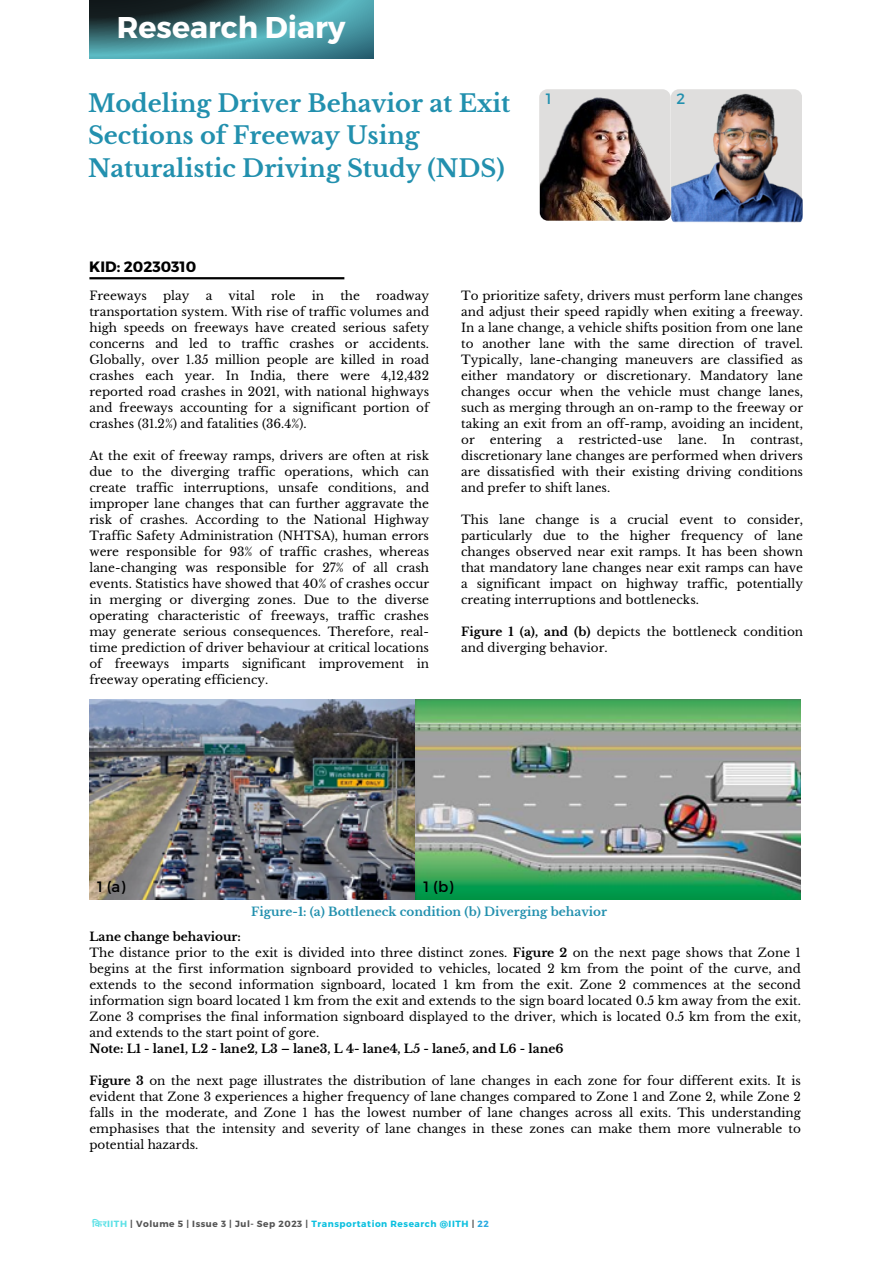
<style>
.page{position:relative;width:893px;height:1264px;background:#fff}
.page>*{position:absolute;margin:0;border:0;box-sizing:border-box;transform-origin:0 0}
.t1{font:700 30px "Montserrat";color:#fff}
.t2{font:700 24px/32.5px "Libre Baskerville";color:#2290ae}
.t3{font:700 15px "Montserrat";color:#000}
.t4{font:15px "Montserrat";color:#000}
.t5{font:15px "Montserrat";color:#2290ae}
.t6{font:12px/16px "Libre Baskerville";color:#000;text-align:justify}
.t7{font:700 12px "Libre Baskerville";color:#000}
.t8{font:700 12px "Libre Baskerville";color:#2290ae}
.t9{font:700 9px "Montserrat";letter-spacing:.06em;color:#545454}
.s1{font-weight:700}
.s2{font-family:"Noto Sans Devanagari";color:#5ce1e6}
.s3{color:#5ce1e6}
.s4{color:#0cc0df}
.s5{color:#29abe2}
</style>
<div class="page">
<hr style="left:89px;top:277px;width:255px;height:2px;background:#000">
<div style="left:670px;top:89px;width:132px;height:132px;background:#dfdedd;border-radius:8px"></div>
<svg style="left:89px;top:0;width:284px;height:59px;background:#3e7d84"></svg>
<img style="left:671px;top:93px;width:131px;height:132px;border-radius:8px">
<img style="left:540px;top:89px;width:131px;height:132px;border-radius:8px">
<img style="left:89px;top:699px;width:711px;height:200px">
<p class="t1" style="left:117px;top:8px;width:230px">Research Diary</p>
<p class="t2" style="left:88px;top:87px;width:424px">Modeling Driver Behavior at Exit<br>Sections of Freeway Using<br>Naturalistic Driving Study (NDS)</p>
<p class="t3" style="left:89px;top:257px;width:108px">KID: 20230310</p>
<p class="t5" style="left:545px;top:88px;width:7px">1</p>
<p class="t5" style="left:676px;top:88px;width:10px">2</p>
<p class="t6" style="left:89px;top:288px;width:341px;text-indent:287px">roadway transportation system. With rise of traffic volumes and high speeds on freeways have created serious safety concerns and led to traffic crashes or accidents.<br>Globally, over 1.35 million people are killed in road crashes each year. In India, there were 4,12,432 reported road crashes in 2021, with national highways and freeways accounting for a significant portion of crashes (31.2%) and fatalities (36.4%).</p>
<p class="t6" style="left:89px;top:448px;width:341px">At the exit of freeway ramps, drivers are often at risk due to the diverging traffic operations, which can create traffic interruptions, unsafe conditions, and improper lane changes that can further aggravate the risk of crashes. According to the National Highway Traffic Safety Administration (NHTSA), human errors were responsible for 93% of traffic crashes, whereas lane-changing was responsible for 27% of all crash events. Statistics have showed that 40% of crashes occur in merging or diverging zones. Due to the diverse operating characteristic of freeways, traffic crashes may generate serious consequences. Therefore, real&shy;time prediction of driver behaviour at critical locations of freeways imparts significant improvement in freeway operating efficiency.</p>
<p class="t6" style="left:89px;top:288px;width:59px">Freeways</p>
<p class="t6" style="left:163px;top:288px;width:28px">play</p>
<p class="t6" style="left:206px;top:288px;width:8px">a</p>
<p class="t6" style="left:228px;top:288px;width:28px">vital</p>
<p class="t6" style="left:271px;top:288px;width:26px">role</p>
<p class="t6" style="left:312px;top:288px;width:14px">in</p>
<p class="t6" style="left:340px;top:288px;width:21px">the</p>
<p class="t6" style="left:461px;top:288px;width:343px">To prioritize safety, drivers must perform lane changes and adjust their speed rapidly when exiting a freeway.<br>In a lane change, a vehicle shifts position from one lane to another lane with the same direction of travel.<br>Typically, lane-changing maneuvers are classified as either mandatory or discretionary. Mandatory lane changes occur when the vehicle must change lanes, such as merging through an on-ramp to the freeway or taking an exit from an off-ramp, avoiding an incident, or</p>
<p class="t6" style="left:490px;top:432px;width:53px">entering</p>
<p class="t6" style="left:556px;top:432px;width:8px">a</p>
<p class="t6" style="left:578px;top:432px;width:86px">restricted-use</p>
<p class="t6" style="left:678px;top:432px;width:30px">lane.</p>
<p class="t6" style="left:722px;top:432px;width:15px">In</p>
<p class="t6" style="left:461px;top:432px;width:343px;text-indent:289px">contrast, discretionary lane changes are performed when drivers are dissatisfied with their existing driving conditions and prefer to shift lanes.</p>
<p class="t6" style="left:461px;top:512px;width:343px">This lane change is a crucial event to consider, particularly due to the higher frequency of lane changes observed near exit ramps. It has been shown that mandatory lane changes near exit ramps can have a significant impact on highway traffic, potentially creating interruptions and bottlenecks.</p>
<p class="t6" style="left:461px;top:624px;width:343px"><span class="s1">Figure 1 (a), and (b)</span> depicts the bottleneck condition and diverging behavior.</p>
<p class="t4" style="left:97px;top:876px;width:30px">1 (a)</p>
<p class="t4" style="left:423px;top:876px;width:31px">1 (b)</p>
<p class="t7" style="left:89px;top:929px;width:153px">Lane change behaviour:</p>
<p class="t6" style="left:89px;top:945px;width:713px">The distance prior to the exit is divided into three distinct zones. <span class="s1">Figure 2</span> on the next page shows that Zone 1 begins at the first information signboard provided to vehicles, located 2 km from the point of the curve, and extends to the second information signboard, located 1 km from the exit. Zone 2 commences at the second information sign board located 1 km from the exit and extends to the sign board located 0.5 km away from the exit.<br>Zone 3 comprises the final information signboard displayed to the driver, which is located 0.5 km from the exit, and extends to the start point of gore.</p>
<p class="t7" style="left:89px;top:1041px;width:475px">Note: L1 - lane1, L2 - lane2, L3 – lane3, L 4- lane4, L5 - lane5, and L6 - lane6</p>
<p class="t6" style="left:89px;top:1072px;width:713px"><span class="s1">Figure 3</span> on the next page illustrates the distribution of lane changes in each zone for four different exits. It is evident that Zone 3 experiences a higher frequency of lane changes compared to Zone 1 and Zone 2, while Zone 2 falls in the moderate, and Zone 1 has the lowest number of lane changes across all exits. This understanding emphasises that the intensity and severity of lane changes in these zones can make them more vulnerable to potential hazards.</p>
<p class="t8" style="left:251px;top:904px;width:357px">Figure-1: (a) Bottleneck condition (b) Diverging behavior</p>
<p class="t9" style="left:92px;top:1217px;width:398px"><span class="s2">कि र</span><span class="s3">IITH</span> | Volume 5 | Issue 3 | Jul- Sep 2023 | <span class="s4">Transportation Research @IITH</span> | <span class="s5">22</span></p>
</div>
